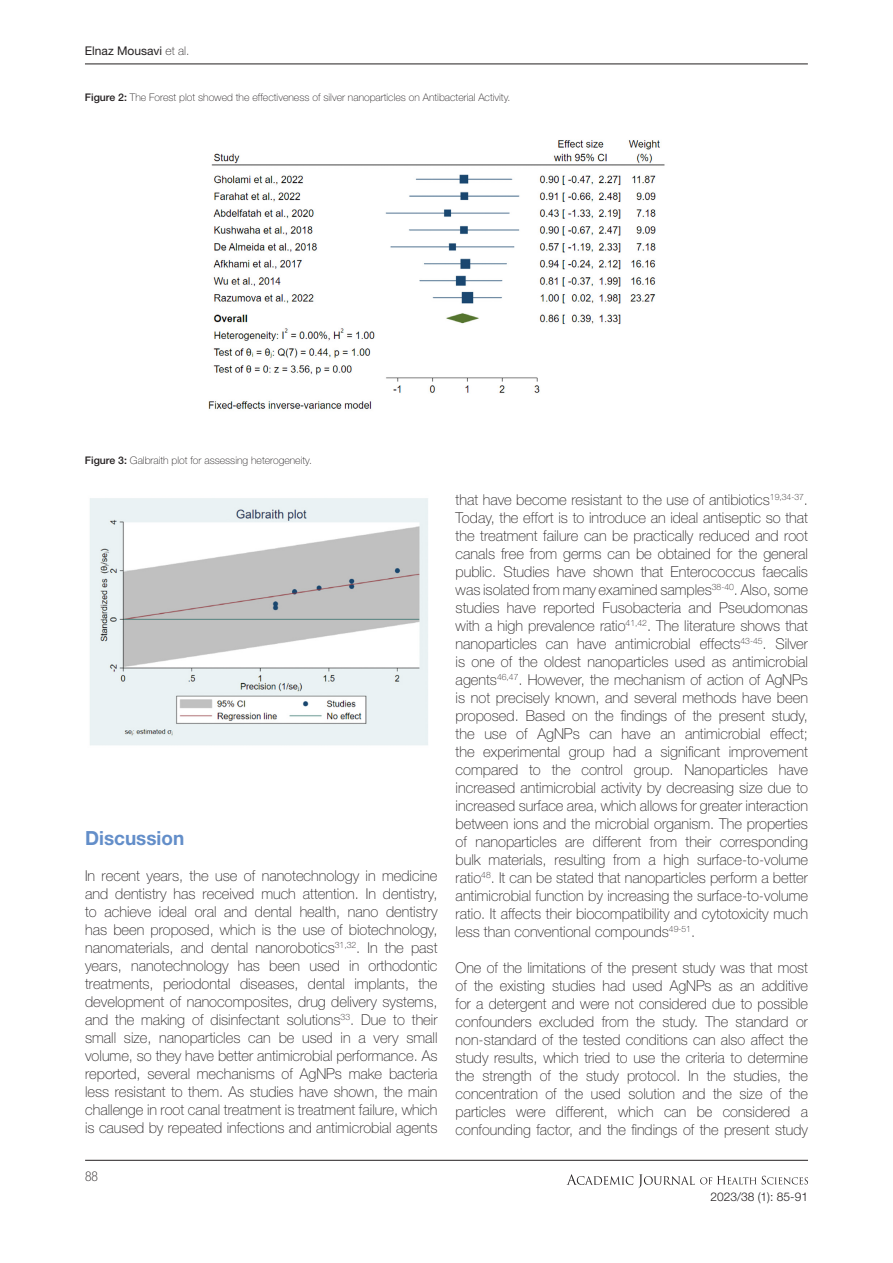
<style>
.page{position:relative;width:893px;height:1263px;background:#fff}
.page>*{position:absolute;margin:0;border:0;box-sizing:border-box;transform-origin:0 0}
.t1{font:700 19.5px "Helvetica Neue LT Std";color:#638ec9}
.t2{font:100 15px/18px "Helvetica Neue LT Std";color:#231f20;text-align:justify}
.t3{font:100 condensed 13.5px "Helvetica Neue LT Std";color:#231f20}
.t4{font:12px "Helvetica Neue LT Std";color:#231f20}
.t5{font:300 12px "Helvetica Neue LT Std";color:#231f20}
.t6{font:100 10.5px "Helvetica Neue LT Std";color:#231f20}
.s1{font-weight:100}
.s2{font-weight:500}
</style>
<div class="page">
<hr style="left:85px;top:1160px;width:723px;height:1px;background:#231f20">
<svg style="left:566px;top:1174px;width:242px;height:14px"></svg>
<hr style="left:85px;top:64px;width:723px;height:1px;background:#231f20">
<img style="left:208px;top:140px;width:457px;height:269px">
<img style="left:90px;top:498px;width:338px;height:248px">
<p class="t4" style="left:85px;top:44px;width:106px">Elnaz Mousavi <span class="s1">et al.</span></p>
<p class="t6" style="left:85px;top:91px;width:427px"><span class="s2">Figure 2:</span> The Forest plot showed the effectiveness of silver nanoparticles on Antibacterial Activity.</p>
<p class="t6" style="left:85px;top:455px;width:229px"><span class="s2">Figure 3:</span> Galbraith plot for assessing heterogeneity.</p>
<p class="t1" style="left:85px;top:825px;width:101px">Discussion</p>
<p class="t2" style="left:85px;top:866px;width:354px">In recent years, the use of nanotechnology in medicine and dentistry has received much attention. In dentistry, to achieve ideal oral and dental health, nano dentistry has been proposed, which is the use of biotechnology, nanomaterials, and dental nanorobotics<sup>31,32</sup>. In the past years, nanotechnology has been used in orthodontic treatments, periodontal diseases, dental implants, the development of nanocomposites, drug delivery systems, and the making of disinfectant solutions<sup>33</sup>. Due to their small size, nanoparticles can be used in a very small volume, so they have better antimicrobial performance. As reported, several mechanisms of AgNPs make bacteria less resistant to them. As studies have shown, the main challenge in root canal treatment is treatment failure, which is caused by repeated infections and antimicrobial agents</p>
<p class="t3" style="left:85px;top:1168px;width:14px">88</p>
<p class="t2" style="left:456px;top:490px;width:354px">that have become resistant to the use of antibiotics<sup>19,34-37</sup>.<br>Today, the effort is to introduce an ideal antiseptic so that the treatment failure can be practically reduced and root canals free from germs can be obtained for the general public. Studies have shown that Enterococcus faecalis was isolated from many examined samples<sup>38-40</sup>. Also, some studies have reported Fusobacteria and Pseudomonas with a high prevalence ratio<sup>41,42</sup>. The literature shows that nanoparticles can have antimicrobial effects<sup>43-45</sup>. Silver is one of the oldest nanoparticles used as antimicrobial agents<sup>46,47</sup>. However, the mechanism of action of AgNPs is not precisely known, and several methods have been proposed. Based on the findings of the present study, the use of AgNPs can have an antimicrobial effect; the experimental group had a significant improvement compared to the control group. Nanoparticles have increased antimicrobial activity by decreasing size due to increased surface area, which allows for greater interaction between ions and the microbial organism. The properties of nanoparticles are different from their corresponding bulk materials, resulting from a high surface-to-volume ratio<sup>48</sup>. It can be stated that nanoparticles perform a better antimicrobial function by increasing the surface-to-volume ratio. It affects their biocompatibility and cytotoxicity much less than conventional compounds<sup>49-51</sup>.</p>
<p class="t2" style="left:456px;top:958px;width:354px">One of the limitations of the present study was that most of the existing studies had used AgNPs as an additive for a detergent and were not considered due to possible confounders excluded from the study. The standard or non-standard of the tested conditions can also affect the study results, which tried to use the criteria to determine the strength of the study protocol. In the studies, the concentration of the used solution and the size of the particles were different, which can be considered a confounding factor, and the findings of the present study</p>
<p class="t5" style="left:710px;top:1190px;width:99px">2023/38 (1): 85-91</p>
</div>
